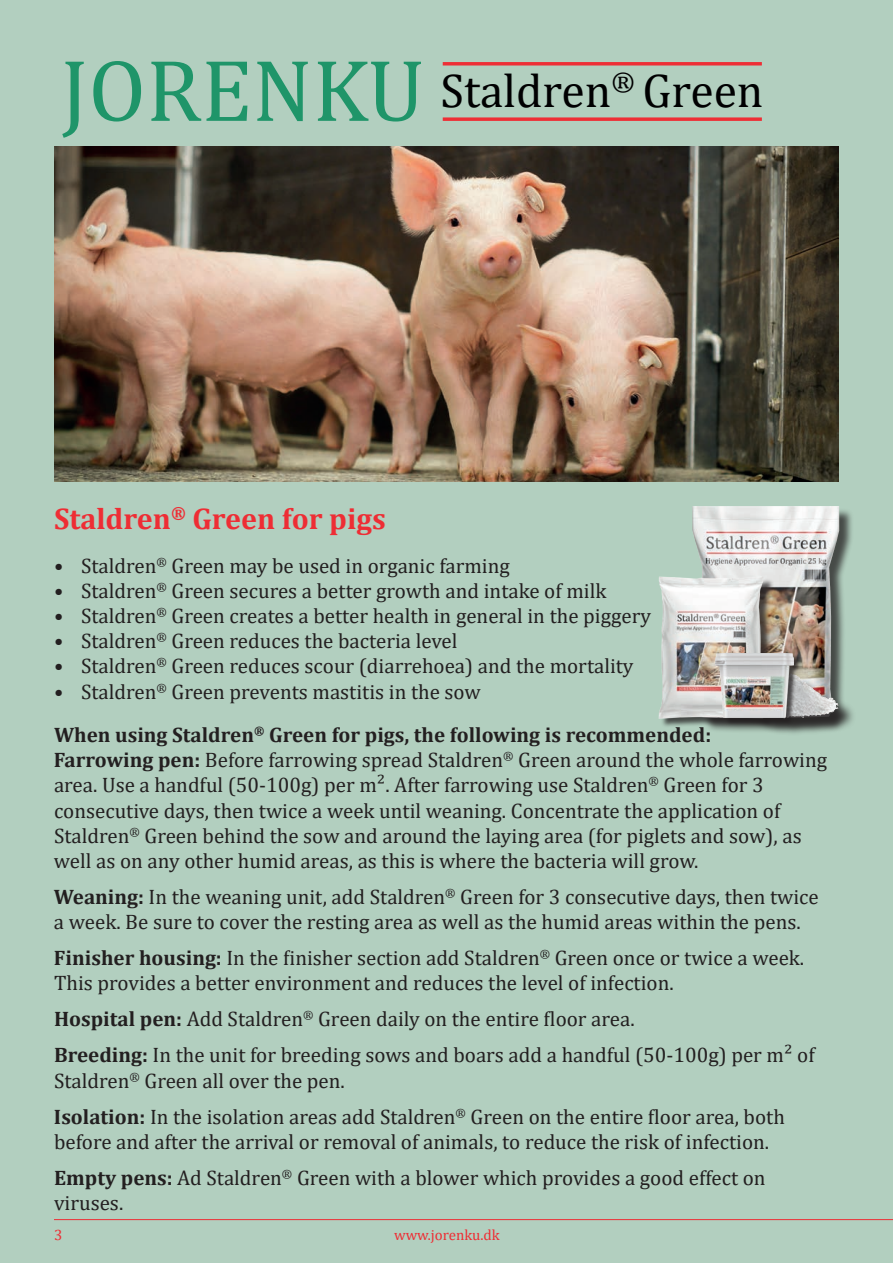
<style>
.page{position:relative;width:893px;height:1263px;background:#b2cfbf}
.page>*{position:absolute;margin:0;border:0;box-sizing:border-box;transform-origin:0 0}
.t1{font:47.55px "Cambria";color:#000001}
.t2{font:700 30px "Cambria";color:#ee2d34}
.t3{font:27.6px "Cambria";color:#000001}
.t4{font:21px/25.2px "Cambria";color:#231f20}
.t5{font:700 21px/43.3px "Cambria";color:#231f20}
.t6{font:15px "Cambria";color:#ee2d34}
.s1{font-size:88.65px;color:#1f9569}
.s2{font-weight:400}
.s3{font-weight:700}
</style>
<div class="page">
<hr style="left:54px;top:1219px;width:839px;height:1px;background:#ee2d34">
<svg style="left:443px;top:62px;width:319px;height:4px"></svg>
<svg style="left:443px;top:117px;width:319px;height:4px"></svg>
<img style="left:54px;top:146px;width:785px;height:335px">
<div style="left:694px;top:508px;width:160px;height:225px;background:#231f20;opacity:.75"></div>
<img style="left:692px;top:506px;width:10px;height:71px">
<div style="left:660px;top:578px;width:114px;height:150px;background:#231f20;opacity:.75"></div>
<img style="left:658px;top:577px;width:106px;height:141px">
<div style="left:751px;top:676px;width:105px;height:61px;background:#231f20;opacity:.75"></div>
<div style="left:717px;top:654px;width:85px;height:71px;background:#231f20;opacity:.75"></div>
<img style="left:716px;top:653px;width:78px;height:65px">
<h1 class="t1" style="left:61px;top:63px;width:704px"><span class="s1">JORENKU</span> Staldren Green</h1>
<h3 class="t3" style="left:612px;top:65px;width:25px">®</h3>
<h2 class="t2" style="left:54px;top:498px;width:333px">Staldren<sup>®</sup> Green for pigs</h2>
<p class="t4" style="left:54px;top:553px;width:457px">• Staldren<sup>®</sup> Green may be used in organic farming</p>
<p class="t4" style="left:54px;top:578px;width:554px">• Staldren<sup>®</sup> Green secures a better growth and intake of milk</p>
<p class="t4" style="left:54px;top:603px;width:598px">• Staldren<sup>®</sup> Green creates a better health in general in the piggery</p>
<p class="t4" style="left:54px;top:628px;width:405px">• Staldren<sup>®</sup> Green reduces the bacteria level</p>
<p class="t4" style="left:54px;top:653px;width:581px">• Staldren<sup>®</sup> Green reduces scour (diarrehoea) and the mortality</p>
<p class="t5" style="left:54px;top:669px;width:659px"><span class="s2">• Staldren</span><sup>®</sup> <span class="s2">Green prevents mastitis in the sow<br></span>When using Staldren<sup>®</sup> Green for pigs, the following is recommended:</p>
<p class="t4" style="left:54px;top:747px;width:775px"><span class="s3">Farrowing pen:</span> Before farrowing spread Staldren<sup>®</sup> Green around the whole farrowing area. Use a handful (50-100g) per m². After farrowing use Staldren<sup>®</sup> Green for 3 consecutive days, then twice a week until weaning. Concentrate the application of Staldren<sup>®</sup> Green behind the sow and around the laying area (for piglets and sow), as well as on any other humid areas, as this is where the bacteria will grow.</p>
<p class="t4" style="left:54px;top:884px;width:766px"><span class="s3">Weaning:</span> In the weaning unit, add Staldren<sup>®</sup> Green for 3 consecutive days, then twice a week. Be sure to cover the resting area as well as the humid areas within the pens.</p>
<p class="t4" style="left:54px;top:945px;width:752px"><span class="s3">Finisher housing:</span> In the finisher section add Staldren<sup>®</sup> Green once or twice a week.<br>This provides a better environment and reduces the level of infection.</p>
<p class="t4" style="left:54px;top:1001px;width:762px;line-height:36px"><span class="s3">Hospital pen:</span> Add Staldren<sup>®</sup> Green daily on the entire floor area.<br><span class="s3">Breeding:</span> In the unit for breeding sows and boars add a handful (50-100g) per m² of</p>
<p class="t4" style="left:54px;top:1062px;width:732px;line-height:36px">Staldren<sup>®</sup> Green all over the pen.<br><span class="s3">Isolation:</span> In the isolation areas add Staldren<sup>®</sup> Green on the entire floor area, both</p>
<p class="t4" style="left:54px;top:1123px;width:717px;line-height:36px">before and after the arrival or removal of animals, to reduce the risk of infection.<br><span class="s3">Empty pens:</span> Ad Staldren<sup>®</sup> Green with a blower which provides a good effect on</p>
<p class="t4" style="left:54px;top:1190px;width:71px">viruses.</p>
<p class="t6" style="left:54px;top:1226px;width:10px">3</p>
<p class="t6" style="left:394px;top:1226px;width:107px">www.jorenku.dk</p>
</div>
